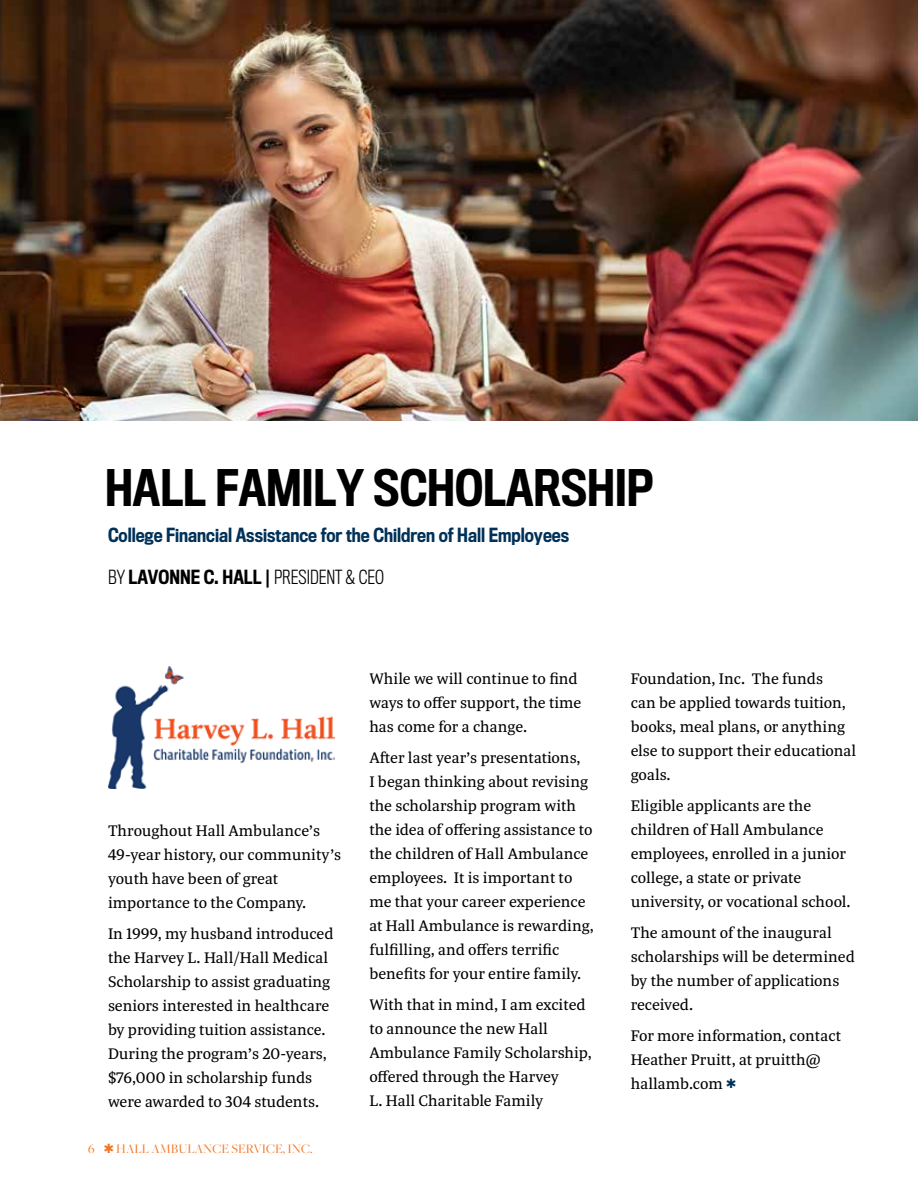
<style>
.page{position:relative;width:918px;height:1188px;background:#fff}
.page>*{position:absolute;margin:0;border:0;box-sizing:border-box;transform-origin:0 0}
.t1{font:500 46.5px "Titling Gothic FB Condensed";color:#000}
.t2{font:500 18px "Titling Gothic FB Condensed";color:#003158}
.t3{font:300 18px "Titling Gothic FB Condensed";color:#000}
.t4{font:16.5px/24px "Tasman";color:#000}
.t5{font:13.5px "Freight Big Pro";color:#f37321}
.s1{font-weight:500}
.s2{color:#003158}
</style>
<div class="page">
<img style="left:108px;top:667px;width:227px;height:122px">
<img style="left:0;top:0;width:918px;height:420px">
<h1 class="t1" style="left:105px;top:460px;width:550px">HALL FAMILY SCHOLARSHIP</h1>
<p class="t2" style="left:108px;top:524px;width:463px">College Financial Assistance for the Children of Hall Employees</p>
<p class="t3" style="left:108px;top:567px;width:277px">BY <span class="s1">LAVONNE C. HALL |</span> PRESIDENT &amp; CEO</p>
<p class="t4" style="left:108px;top:818px;width:235px">Throughout Hall Ambulance’s<br>49-year history, our community’s youth have been of great importance to the Company.</p>
<p class="t4" style="left:108px;top:921px;width:227px">In 1999, my husband introduced the Harvey L. Hall/Hall Medical<br>Scholarship to assist graduating seniors interested in healthcare by providing tuition assistance.<br>During the program’s 20-years, $76,000 in scholarship funds were awarded to 304 students.</p>
<p class="t5" style="left:88px;top:1140px;width:226px">6 ✱✱ HALL AMBULANCE SERVICE, INC.</p>
<p class="t4" style="left:369px;top:666px;width:214px">While we will continue to find ways to offer support, the time has come for a change.</p>
<p class="t4" style="left:369px;top:745px;width:226px">After last year’s presentations,<br>I began thinking about revising the scholarship program with the idea of offering assistance to the children of Hall Ambulance employees. It is important to me that your career experience at Hall Ambulance is rewarding, fulfilling, and offers terrific benefits for your entire family.</p>
<p class="t4" style="left:369px;top:992px;width:224px">With that in mind, I am excited to announce the new Hall<br>Ambulance Family Scholarship, offered through the Harvey<br>L. Hall Charitable Family</p>
<p class="t4" style="left:631px;top:667px;width:227px">Foundation, Inc. The funds<br>can be applied towards tuition, books, meal plans, or anything else to support their educational goals.</p>
<p class="t4" style="left:631px;top:793px;width:221px">Eligible applicants are the children of Hall Ambulance employees, enrolled in a junior college, a state or private university, or vocational school.</p>
<p class="t4" style="left:631px;top:920px;width:226px">The amount of the inaugural scholarships will be determined by the number of applications received.</p>
<p class="t4" style="left:631px;top:1023px;width:212px">For more information, contact<br>Heather Pruitt, at pruitth@ hallamb.com <span class="s2">✱</span></p>
</div>
